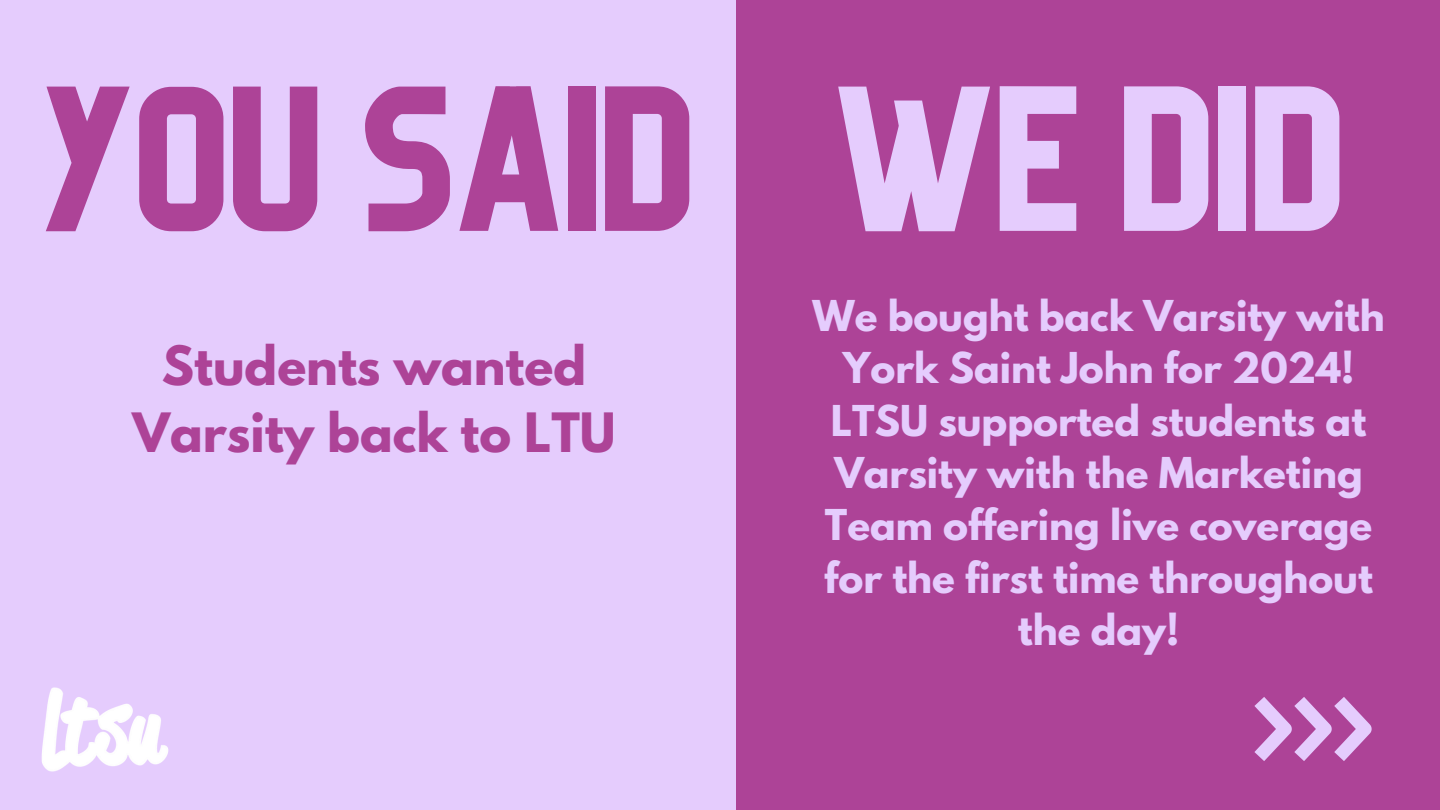
<style>
.page{position:relative;width:1440px;height:810px;background:#ad4397}
.page>*{position:absolute;margin:0;border:0;box-sizing:border-box;transform-origin:0 0}
.t1{font:191.1px "Organic";color:#ad4397}
.t2{font:191.1px "Organic";color:#e5ccfd}
.t3{font:700 48px/66.8px "League Spartan";color:#ad4397;text-align:center}
.t4{font:700 37.7px/52.4px "League Spartan";color:#e5ccfd;text-align:center}
</style>
<div class="page">
<div style="left:0;top:0;width:735px;height:810px;background:#e5ccfd"></div>
<svg style="left:1254px;top:697px;width:118px;height:64px"></svg>
<img style="left:41px;top:687px;width:128px;height:85px">
<p class="t1" style="left:46px;top:88px;width:655px">YOU SAID</p>
<p class="t2" style="left:838px;top:88px;width:512px">WE DID</p>
<p class="t3" style="left:132px;top:338px;width:485px">Students wanted<br>Varsity back to LTU</p>
<p class="t4" style="left:812px;top:294px;width:574px">We bought back Varsity with<br>York Saint John for 2024!</p>
<p class="t4" style="left:824px;top:399px;width:550px">LTSU supported students at<br>Varsity with the Marketing<br>Team offering live coverage for the first time throughout the day!</p>
</div>
